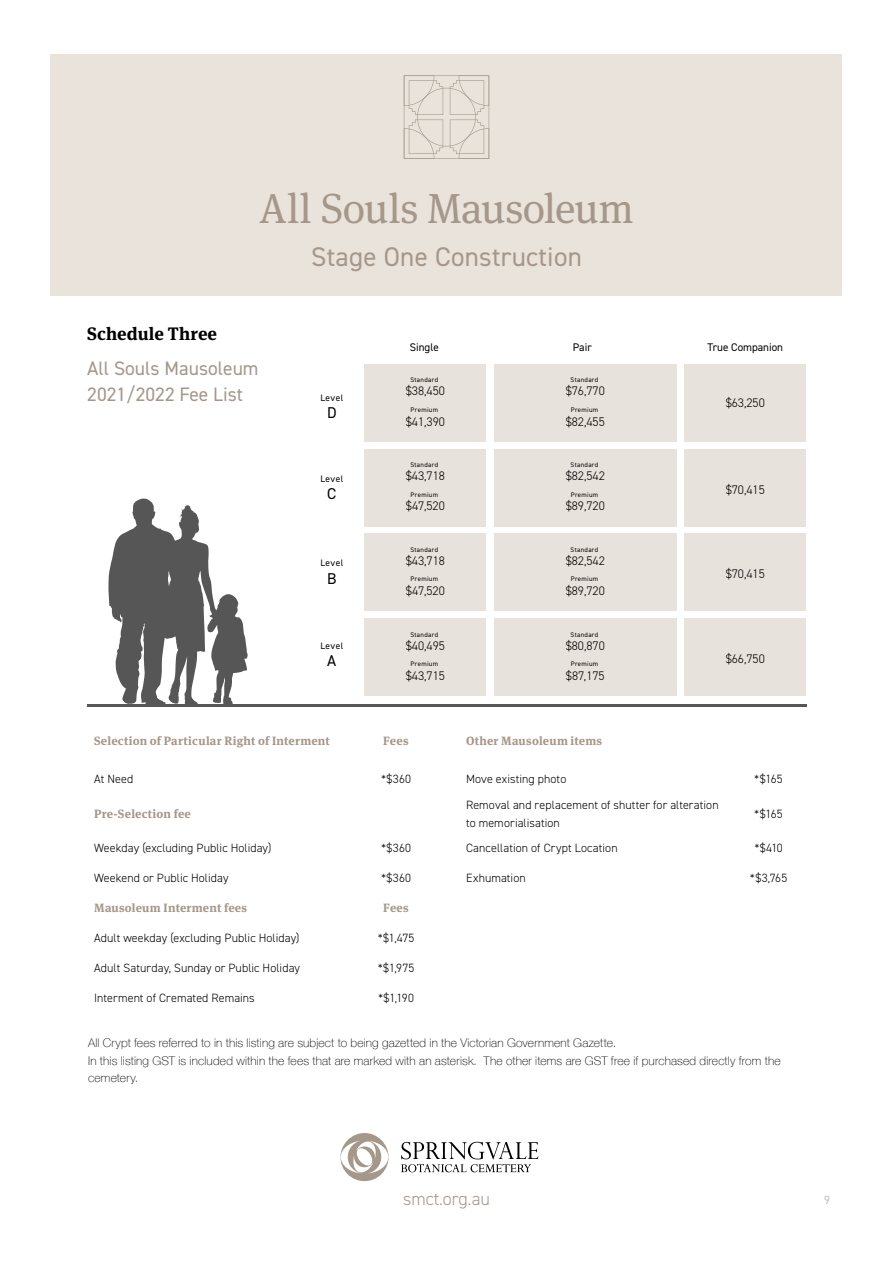
<style>
.page{position:relative;width:893px;height:1263px;background:#fff}
.page>*{position:absolute;margin:0;border:0;box-sizing:border-box;transform-origin:0 0}
.t1{font:42px "Meta Serif Pro";letter-spacing:-.01em;color:#a5978a}
.t2{font:27px "DIN2014";letter-spacing:.01em;color:#a5978a}
.t3{font:19.5px/25.5px "DIN2014";color:#a5978a}
.t4{font:700 18px "Meta Serif Pro";letter-spacing:.005em;color:#000}
.t5{font:300 18px "DIN2014";color:#a5978a}
.t6{font:15.75px "DIN2014";color:#000}
.t7{font:300 12.45px "DIN2014";color:#000}
.t8{font:300 12px/18px "DIN2014";letter-spacing:.005em;color:#000}
.t9{font:100 12px/18px "Helve Nue";letter-spacing:.015em;color:#000}
.t10{font:700 12px "Meta Serif Pro";letter-spacing:.015em;color:#a5978a}
.t11{font:300 12px "DIN2014";color:#b5a99d}
.t12{font:11.1px "DIN2014";color:#000}
.t13{font:9.45px "DIN2014";letter-spacing:.05em;color:#000}
.t14{font:6.6px "DIN2014";letter-spacing:.05em;color:#000}
</style>
<div class="page">
<div style="left:494px;top:364px;width:183px;height:78px;background:#e8e2dc"></div>
<div style="left:494px;top:449px;width:183px;height:77px;background:#e8e2dc"></div>
<div style="left:494px;top:534px;width:183px;height:77px;background:#e8e2dc"></div>
<div style="left:494px;top:618px;width:183px;height:78px;background:#e8e2dc"></div>
<div style="left:364px;top:364px;width:122px;height:78px;background:#e8e2dc"></div>
<div style="left:364px;top:449px;width:122px;height:77px;background:#e8e2dc"></div>
<div style="left:364px;top:534px;width:122px;height:77px;background:#e8e2dc"></div>
<div style="left:364px;top:618px;width:122px;height:78px;background:#e8e2dc"></div>
<div style="left:684px;top:364px;width:122px;height:78px;background:#e8e2dc"></div>
<div style="left:684px;top:449px;width:122px;height:77px;background:#e8e2dc"></div>
<div style="left:684px;top:534px;width:122px;height:77px;background:#e8e2dc"></div>
<div style="left:684px;top:618px;width:122px;height:78px;background:#e8e2dc"></div>
<svg style="left:108px;top:498px;width:140px;height:205px"></svg>
<hr style="left:87px;top:703px;width:719px;height:3px;background:#565656">
<div style="left:51px;top:54px;width:791px;height:242px;background:#eae3dc"></div>
<svg style="left:404px;top:75px;width:85px;height:84px"></svg>
<svg style="left:401px;top:1142px;width:137px;height:30px"></svg>
<svg style="left:340px;top:1133px;width:49px;height:48px"></svg>
<h1 class="t1" style="left:259px;top:178px;width:376px">All Souls Mausoleum</h1>
<h2 class="t2" style="left:311px;top:240px;width:272px">Stage One Construction</h2>
<h3 class="t4" style="left:87px;top:319px;width:131px">Schedule Three</h3>
<h3 class="t3" style="left:87px;top:355px;width:173px">All Souls Mausoleum<br>2021/2022 Fee List</h3>
<p class="t12" style="left:410px;top:340px;width:31px">Single</p>
<p class="t12" style="left:573px;top:340px;width:20px">Pair</p>
<p class="t12" style="left:707px;top:340px;width:77px">True Companion</p>
<p class="t14" style="left:410px;top:376px;width:29px">Standard</p>
<p class="t14" style="left:571px;top:376px;width:29px">Standard</p>
<p class="t13" style="left:320px;top:392px;width:25px">Level</p>
<h3 class="t6" style="left:327px;top:403px;width:11px">D</h3>
<p class="t7" style="left:406px;top:383px;width:41px">$38,450</p>
<p class="t7" style="left:566px;top:383px;width:41px">$76,770</p>
<p class="t14" style="left:411px;top:405px;width:29px">Premium</p>
<p class="t14" style="left:571px;top:405px;width:29px">Premium</p>
<p class="t7" style="left:406px;top:414px;width:41px">$41,390</p>
<p class="t7" style="left:566px;top:414px;width:41px">$82,455</p>
<p class="t7" style="left:726px;top:395px;width:41px">$63,250</p>
<p class="t14" style="left:410px;top:461px;width:29px">Standard</p>
<p class="t14" style="left:571px;top:461px;width:29px">Standard</p>
<p class="t13" style="left:320px;top:473px;width:25px">Level</p>
<h3 class="t6" style="left:327px;top:484px;width:11px">C</h3>
<p class="t7" style="left:406px;top:468px;width:41px">$43,718</p>
<p class="t7" style="left:566px;top:468px;width:41px">$82,542</p>
<p class="t14" style="left:411px;top:490px;width:29px">Premium</p>
<p class="t14" style="left:571px;top:490px;width:29px">Premium</p>
<p class="t7" style="left:406px;top:498px;width:40px">$47,520</p>
<p class="t7" style="left:566px;top:498px;width:41px">$89,720</p>
<p class="t7" style="left:726px;top:482px;width:41px">$70,415</p>
<p class="t14" style="left:410px;top:546px;width:29px">Standard</p>
<p class="t14" style="left:571px;top:546px;width:29px">Standard</p>
<p class="t13" style="left:320px;top:557px;width:25px">Level</p>
<h3 class="t6" style="left:327px;top:568px;width:11px">B</h3>
<p class="t7" style="left:406px;top:553px;width:41px">$43,718</p>
<p class="t7" style="left:566px;top:553px;width:41px">$82,542</p>
<p class="t14" style="left:411px;top:575px;width:29px">Premium</p>
<p class="t14" style="left:571px;top:575px;width:29px">Premium</p>
<p class="t7" style="left:406px;top:583px;width:40px">$47,520</p>
<p class="t7" style="left:566px;top:583px;width:41px">$89,720</p>
<p class="t7" style="left:726px;top:566px;width:41px">$70,415</p>
<p class="t14" style="left:410px;top:630px;width:29px">Standard</p>
<p class="t14" style="left:571px;top:630px;width:29px">Standard</p>
<p class="t13" style="left:320px;top:639px;width:25px">Level</p>
<h3 class="t6" style="left:327px;top:651px;width:11px">A</h3>
<p class="t7" style="left:406px;top:638px;width:41px">$40,495</p>
<p class="t7" style="left:566px;top:638px;width:41px">$80,870</p>
<p class="t14" style="left:411px;top:660px;width:29px">Premium</p>
<p class="t14" style="left:571px;top:660px;width:29px">Premium</p>
<p class="t7" style="left:726px;top:651px;width:41px">$66,750</p>
<p class="t7" style="left:406px;top:668px;width:41px">$43,715</p>
<p class="t7" style="left:566px;top:668px;width:40px">$87,175</p>
<p class="t10" style="left:94px;top:731px;width:237px">Selection of Particular Right of Interment</p>
<p class="t10" style="left:383px;top:731px;width:27px">Fees</p>
<p class="t10" style="left:466px;top:731px;width:138px">Other Mausoleum items</p>
<p class="t8" style="left:94px;top:770px;width:41px">At Need</p>
<p class="t8" style="left:381px;top:770px;width:32px">*$360</p>
<p class="t8" style="left:466px;top:770px;width:102px">Move existing photo</p>
<p class="t8" style="left:754px;top:770px;width:30px">*$165</p>
<p class="t10" style="left:94px;top:804px;width:98px">Pre-Selection fee</p>
<p class="t8" style="left:466px;top:795px;width:254px">Removal and replacement of shutter for alteration to memorialisation</p>
<p class="t8" style="left:754px;top:804px;width:30px">*$165</p>
<p class="t8" style="left:94px;top:839px;width:179px">Weekday (excluding Public Holiday)</p>
<p class="t8" style="left:381px;top:839px;width:32px">*$360</p>
<p class="t8" style="left:466px;top:839px;width:153px">Cancellation of Crypt Location</p>
<p class="t8" style="left:754px;top:839px;width:30px">*$410</p>
<p class="t8" style="left:94px;top:869px;width:136px">Weekend or Public Holiday</p>
<p class="t8" style="left:381px;top:869px;width:32px">*$360</p>
<p class="t8" style="left:466px;top:869px;width:61px">Exhumation</p>
<p class="t8" style="left:750px;top:869px;width:39px">*$3,765</p>
<p class="t10" style="left:94px;top:898px;width:154px">Mausoleum Interment fees</p>
<p class="t10" style="left:383px;top:898px;width:27px">Fees</p>
<p class="t8" style="left:94px;top:929px;width:207px">Adult weekday (excluding Public Holiday)</p>
<p class="t8" style="left:378px;top:929px;width:38px">*$1,475</p>
<p class="t8" style="left:94px;top:959px;width:207px">Adult Saturday, Sunday or Public Holiday</p>
<p class="t8" style="left:378px;top:959px;width:38px">*$1,975</p>
<p class="t8" style="left:94px;top:989px;width:162px">Interment of Cremated Remains</p>
<p class="t8" style="left:378px;top:989px;width:37px">*$1,190</p>
<p class="t9" style="left:88px;top:1033px;width:694px">All Crypt fees referred to in this listing are subject to being gazetted in the Victorian Government Gazette.<br>In this listing GST is included within the fees that are marked with an asterisk. The other items are GST free if purchased directly from the</p>
<p class="t9" style="left:88px;top:1068px;width:52px">cemetery.</p>
<h3 class="t5" style="left:403px;top:1188px;width:88px">smct.org.au</h3>
<p class="t11" style="left:824px;top:1192px;width:7px">9</p>
</div>
